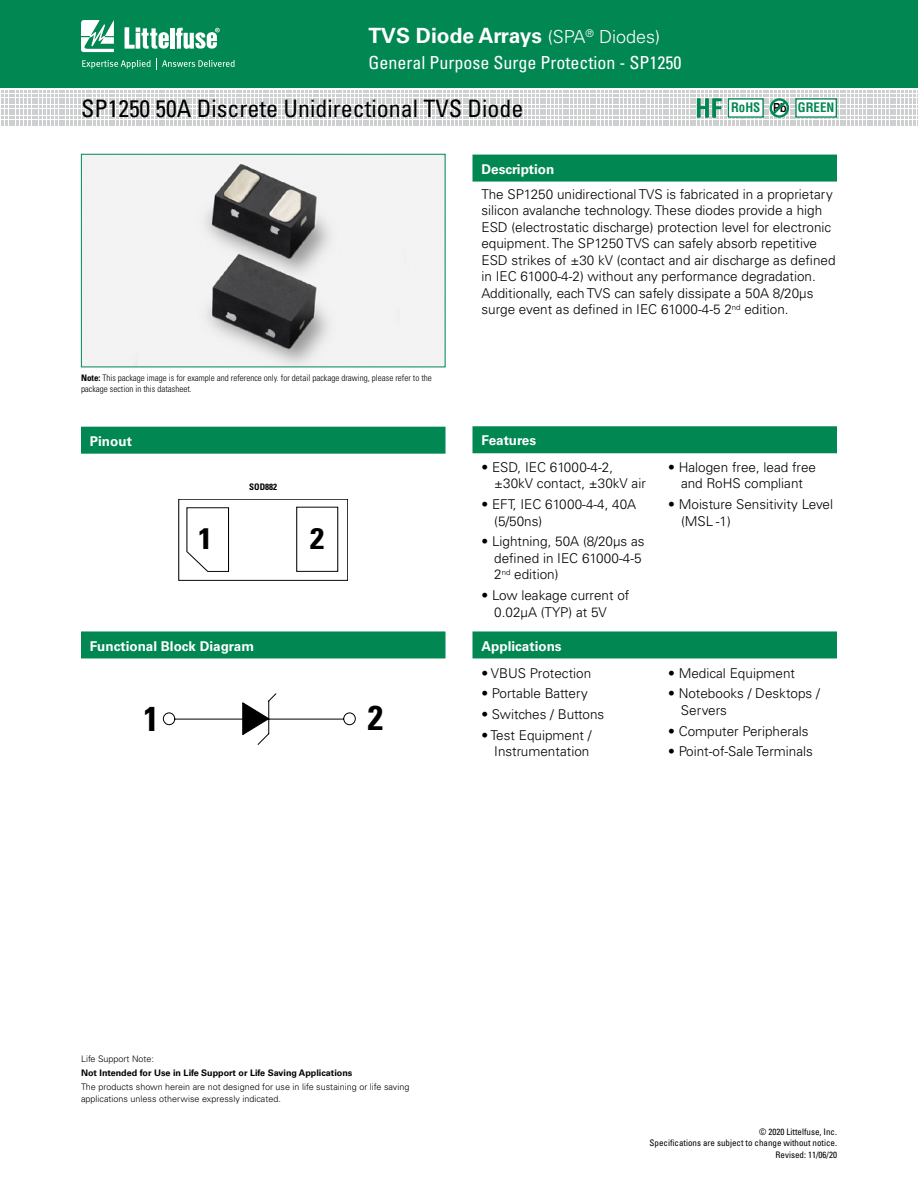
<style>
.page{position:relative;width:918px;height:1188px;background:#fff}
.page>*{position:absolute;margin:0;border:0;box-sizing:border-box;transform-origin:0 0}
.t1{font:700 condensed 34.5px "Univers LT Std";color:#000}
.t2{font:700 condensed 29.7px "Univers LT Std";color:#000;scale:1.07 1}
.t3{font:condensed 24px "Univers LT Std";color:#000}
.t4{font:700 21px "Univers LT Std";color:#fff}
.t5{font:condensed 18px "Univers LT Std";color:#fff}
.t6{font:300 13.5px/16.5px "Univers LT Std";color:#000}
.t7{font:700 13.5px "Univers LT Std";color:#fff}
.t8{font:700 condensed 12.9px "Helvetica LT Std";color:#008752}
.t9{font:300 9px/12px "Univers LT Std";color:#000}
.t10{font:300 condensed 9px/10.8px "Univers LT Std";color:#000}
.t11{font:condensed 9px/10.8px "Univers LT Std";color:#000;text-align:right}
.t12{font:700 9px "Univers LT Std";color:#000}
.t13{font:700 condensed 9px "Univers LT Std";color:#000}
.s1{font-weight:300;font-size:18px}
.s2{font-family:"Univers LT Std";font-stretch:expanded;font-size:12.6px;color:#000}
.s3{font-weight:700}
</style>
<div class="page">
<div style="left:0;top:0;width:918px;height:88px;background:#008752"></div>
<svg style="left:81px;top:20px;width:33px;height:32px"></svg>
<hr style="left:170px;top:28px;width:4px;height:21px;background:#fff">
<svg style="left:176px;top:28px;width:44px;height:21px"></svg>
<svg style="left:125px;top:27px;width:44px;height:22px"></svg>
<svg style="left:82px;top:58px;width:153px;height:11px"></svg>
<div style="left:472px;top:155px;width:365px;height:27px;background:#008752"></div>
<div style="left:472px;top:631px;width:365px;height:27px;background:#008752"></div>
<div style="left:472px;top:426px;width:365px;height:27px;background:#008752"></div>
<div style="left:81px;top:427px;width:365px;height:27px;background:#008752"></div>
<div style="left:81px;top:631px;width:365px;height:27px;background:#008752"></div>
<svg style="left:1px;top:91px;width:917px;height:35px"></svg>
<div style="left:796px;top:99px;width:40px;height:18px;background:#fff"></div>
<div style="left:795px;top:98px;width:42px;height:20px;border:1px solid #008752"></div>
<svg style="left:179px;top:499px;width:169px;height:82px"></svg>
<img style="left:83px;top:156px;width:361px;height:209px">
<div style="left:81px;top:154px;width:365px;height:213px;border:1px solid #008752"></div>
<svg style="left:163px;top:693px;width:193px;height:52px"></svg>
<h3 class="t4" style="left:369px;top:23px;width:293px">TVS Diode Arrays <span class="s1">(SPA</span><sup>®</sup> <span class="s1">Diodes)</span></h3>
<h3 class="t5" style="left:369px;top:52px;width:314px">General Purpose Surge Protection - SP1250</h3>
<h3 class="t3" style="left:81px;top:93px;width:444px">SP1250 50A Discrete Unidirectional TVS Diode</h3>
<p class="t7" style="left:481px;top:161px;width:74px">Description</p>
<p class="t8" style="left:731px;top:99px;width:105px">RoHS <span class="s2">Pb</span> GREEN</p>
<p class="t10" style="left:81px;top:373px;width:352px"><span class="s3">Note:</span> This package image is for example and reference only. for detail package drawing, please refer to the package section in this datasheet.</p>
<p class="t7" style="left:90px;top:433px;width:43px">Pinout</p>
<p class="t13" style="left:249px;top:481px;width:29px">SOD882</p>
<h2 class="t2" style="left:198px;top:520px;width:15px">1</h2>
<h2 class="t2" style="left:310px;top:520px;width:15px">2</h2>
<p class="t7" style="left:90px;top:638px;width:166px">Functional Block Diagram</p>
<h1 class="t1" style="left:143px;top:698px;width:17px">1</h1>
<h1 class="t1" style="left:368px;top:697px;width:17px">2</h1>
<p class="t6" style="left:481px;top:186px;width:356px">The SP1250 unidirectional TVS is fabricated in a proprietary silicon avalanche technology. These diodes provide a high ESD (electrostatic discharge) protection level for electronic equipment. The SP1250 TVS can safely absorb repetitive ESD strikes of ±30 kV (contact and air discharge as defined in IEC 61000-4-2) without any performance degradation.<br>Additionally, each TVS can safely dissipate a 50A 8/20μs surge event as defined in IEC 61000-4-5 2<sup>nd</sup> edition.</p>
<p class="t7" style="left:481px;top:433px;width:56px">Features</p>
<p class="t6" style="left:494px;top:459px;width:153px;text-indent:-13px">• ESD, IEC 61000-4-2, ±30kV contact, ±30kV air</p>
<p class="t6" style="left:494px;top:496px;width:144px;text-indent:-13px">• EFT, IEC 61000-4-4, 40A (5/50ns)</p>
<p class="t6" style="left:494px;top:533px;width:152px;text-indent:-13px">• Lightning, 50A (8/20μs as defined in IEC 61000-4-5<br>2<sup>nd</sup> edition)</p>
<p class="t6" style="left:494px;top:587px;width:137px;text-indent:-13px">• Low leakage current of<br>0.02μA (TYP) at 5V</p>
<p class="t7" style="left:481px;top:638px;width:82px">Applications</p>
<p class="t6" style="left:481px;top:665px;width:111px">• VBUS Protection</p>
<p class="t6" style="left:481px;top:685px;width:108px">• Portable Battery</p>
<p class="t6" style="left:481px;top:706px;width:124px">• Switches / Buttons</p>
<p class="t6" style="left:481px;top:727px;width:112px;text-align:right">• Test Equipment /<br>Instrumentation</p>
<p class="t6" style="left:668px;top:459px;width:149px;text-align:center">• Halogen free, lead free and RoHS compliant</p>
<p class="t6" style="left:681px;top:496px;width:154px;text-indent:-13px">• Moisture Sensitivity Level (MSL -1)</p>
<p class="t6" style="left:668px;top:665px;width:128px">• Medical Equipment</p>
<p class="t6" style="left:681px;top:685px;width:140px;text-indent:-13px">• Notebooks / Desktops /<br>Servers</p>
<p class="t6" style="left:668px;top:723px;width:142px">• Computer Peripherals</p>
<p class="t6" style="left:668px;top:743px;width:146px">• Point-of-Sale Terminals</p>
<p class="t9" style="left:81px;top:1053px;width:75px">Life Support Note:</p>
<p class="t12" style="left:81px;top:1068px;width:273px">Not Intended for Use in Life Support or Life Saving Applications</p>
<p class="t9" style="left:81px;top:1081px;width:330px">The products shown herein are not designed for use in life sustaining or life saving applications unless otherwise expressly indicated.</p>
<p class="t11" style="left:650px;top:1126px;width:189px">© 2020 Littelfuse, Inc.<br>Specifications are subject to change without notice.</p>
<p class="t11" style="left:776px;top:1149px;width:63px">Revised: 11/06/20</p>
</div>
